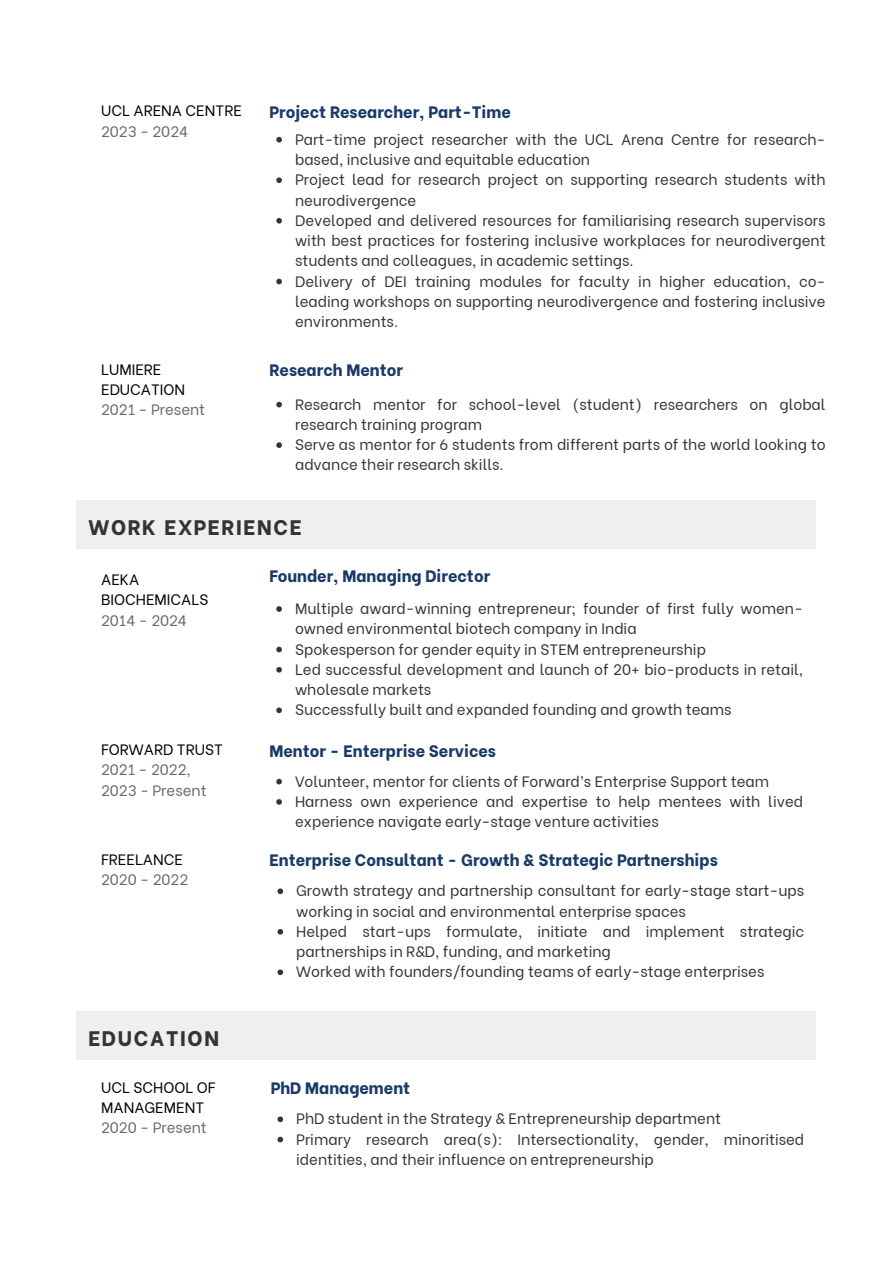
<style>
.page{position:relative;width:894px;height:1264px;background:#fff}
.page>*{position:absolute;margin:0;border:0;box-sizing:border-box;transform-origin:0 0}
.t1{font:800 21px "Be Vietnam";letter-spacing:.08em;color:#343434}
.t2{font:800 16.5px "Be Vietnam";color:#193a68}
.t3{font:15px/20.2px "Be Vietnam";color:#343434}
.t4{font:15px/20.2px "Be Vietnam";color:#000}
.t5{font:15px "Be Vietnam";color:#696969}
.s1{color:#696969}
</style>
<div class="page">
<svg style="left:276px;top:402px;width:6px;height:5px"></svg>
<svg style="left:276px;top:442px;width:6px;height:6px"></svg>
<svg style="left:276px;top:137px;width:6px;height:5px"></svg>
<svg style="left:276px;top:177px;width:6px;height:6px"></svg>
<svg style="left:276px;top:218px;width:6px;height:5px"></svg>
<svg style="left:276px;top:279px;width:6px;height:5px"></svg>
<div style="left:76px;top:500px;width:739px;height:49px;background:#efefef"></div>
<svg style="left:277px;top:888px;width:6px;height:6px"></svg>
<svg style="left:277px;top:929px;width:6px;height:5px"></svg>
<svg style="left:277px;top:969px;width:6px;height:6px"></svg>
<svg style="left:276px;top:606px;width:6px;height:6px"></svg>
<svg style="left:276px;top:646px;width:6px;height:6px"></svg>
<svg style="left:276px;top:667px;width:6px;height:5px"></svg>
<svg style="left:276px;top:707px;width:6px;height:6px"></svg>
<svg style="left:276px;top:778px;width:6px;height:6px"></svg>
<svg style="left:276px;top:799px;width:6px;height:5px"></svg>
<div style="left:76px;top:1010px;width:739px;height:49px;background:#efefef"></div>
<svg style="left:277px;top:1116px;width:6px;height:6px"></svg>
<svg style="left:277px;top:1136px;width:6px;height:6px"></svg>
<h1 class="t4" style="left:101px;top:99px;width:142px">UCL ARENA CENTRE<br><span class="s1">2023 - 2024</span></h1>
<h3 class="t4" style="left:101px;top:357px;width:86px">LUMIERE<br>EDUCATION</h3>
<p class="t5" style="left:101px;top:397px;width:105px">2021 - Present</p>
<p class="t2" style="left:269px;top:98px;width:243px">Project Researcher, Part-Time</p>
<p class="t3" style="left:295px;top:128px;width:532px">Part-time project researcher with the UCL Arena Centre for research&shy;based, inclusive and equitable education</p>
<h3 class="t3" style="left:295px;top:168px;width:532px">Project lead for research project on supporting research students with neurodivergence</h3>
<p class="t3" style="left:295px;top:209px;width:532px;text-align:justify">Developed and delivered resources for familiarising research supervisors with best practices for fostering inclusive workplaces for neurodivergent students and colleagues, in academic settings.</p>
<p class="t3" style="left:295px;top:269px;width:532px;text-align:justify">Delivery of DEI training modules for faculty in higher education, co&shy;leading workshops on supporting neurodivergence and fostering inclusive environments.</p>
<p class="t2" style="left:269px;top:356px;width:135px">Research Mentor</p>
<p class="t3" style="left:295px;top:392px;width:532px">Research mentor for school-level (student) researchers on global research training program</p>
<p class="t3" style="left:295px;top:433px;width:532px">Serve as mentor for 6 students from different parts of the world looking to advance their research skills.</p>
<h2 class="t1" style="left:88px;top:510px;width:215px">WORK EXPERIENCE</h2>
<h3 class="t4" style="left:101px;top:568px;width:109px">AEKA<br>BIOCHEMICALS<br><span class="s1">2014 - 2024</span></h3>
<h2 class="t2" style="left:269px;top:562px;width:222px">Founder, Managing Director</h2>
<p class="t3" style="left:295px;top:597px;width:509px">Multiple award-winning entrepreneur; founder of first fully women&shy;owned environmental biotech company in India</p>
<h2 class="t3" style="left:295px;top:637px;width:412px">Spokesperson for gender equity in STEM entrepreneurship</h2>
<h3 class="t3" style="left:295px;top:657px;width:509px">Led successful development and launch of 20+ bio-products in retail, wholesale markets</h3>
<p class="t3" style="left:295px;top:698px;width:438px">Successfully built and expanded founding and growth teams</p>
<p class="t4" style="left:101px;top:738px;width:123px">FORWARD TRUST</p>
<p class="t5" style="left:101px;top:757px;width:91px">2021 - 2022,</p>
<h3 class="t5" style="left:101px;top:777px;width:107px">2023 - Present</h3>
<p class="t4" style="left:101px;top:847px;width:88px">FREELANCE<br><span class="s1">2020 - 2022</span></p>
<p class="t2" style="left:269px;top:737px;width:228px">Mentor - Enterprise Services</p>
<p class="t3" style="left:295px;top:769px;width:475px">Volunteer, mentor for clients of Forward’s Enterprise Support team</p>
<p class="t3" style="left:295px;top:789px;width:509px">Harness own experience and expertise to help mentees with lived experience navigate early-stage venture activities</p>
<p class="t2" style="left:269px;top:846px;width:449px">Enterprise Consultant - Growth &amp; Strategic Partnerships</p>
<p class="t3" style="left:296px;top:879px;width:509px">Growth strategy and partnership consultant for early-stage start-ups working in social and environmental enterprise spaces</p>
<p class="t3" style="left:296px;top:919px;width:509px">Helped start-ups formulate, initiate and implement strategic partnerships in R&amp;D, funding, and marketing</p>
<p class="t3" style="left:296px;top:960px;width:469px">Worked with founders/founding teams of early-stage enterprises</p>
<h1 class="t1" style="left:88px;top:1020px;width:132px">EDUCATION</h1>
<p class="t4" style="left:101px;top:1075px;width:116px">UCL SCHOOL OF</p>
<p class="t2" style="left:271px;top:1074px;width:141px">PhD Management</p>
<p class="t4" style="left:101px;top:1095px;width:105px">MANAGEMENT</p>
<h3 class="t5" style="left:101px;top:1115px;width:107px">2020 - Present</h3>
<p class="t3" style="left:296px;top:1107px;width:426px">PhD student in the Strategy &amp; Entrepreneurship department</p>
<p class="t3" style="left:296px;top:1127px;width:509px">Primary research area(s): Intersectionality, gender, minoritised identities, and their influence on entrepreneurship</p>
</div>
